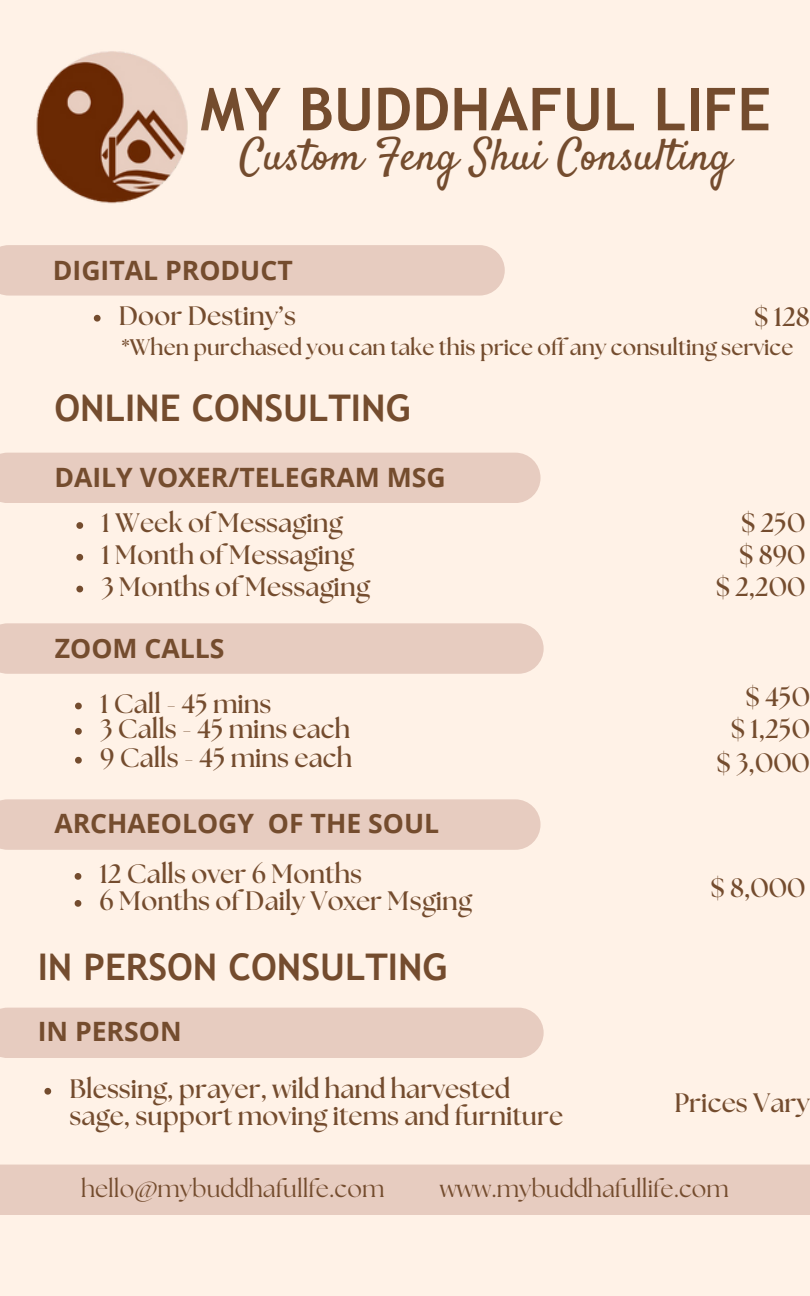
<style>
.page{position:relative;width:810px;height:1296px;background:#fff2e7}
.page>*{position:absolute;margin:0;border:0;box-sizing:border-box;transform-origin:0 0}
.t1{font:700 59.18px "Trebuchet MS";color:#744c2e}
.t2{font:44.1px "Satisfy";color:#744c2e}
.t3{font:700 36.68px "Trebuchet MS";color:#744c2e}
.t4{font:700 26.55px/27px "The Seasons";color:#744c2e}
.t5{font:700 26.55px "Open Sans";color:#744c2e}
.t6{font:24.3px "The Seasons";color:#744c2e}
.t7{font:700 22.5px "The Seasons";color:#744c2e}
</style>
<div class="page">
<div style="left:0;top:1165px;width:810px;height:50px;background:#e7ccc0"></div>
<div style="left:0;top:799px;width:541px;height:51px;background:#e7ccc0"></div>
<svg style="left:75px;top:873px;width:6px;height:7px"></svg>
<svg style="left:75px;top:900px;width:6px;height:7px"></svg>
<div style="left:0;top:453px;width:541px;height:50px;background:#e7ccc0"></div>
<svg style="left:76px;top:522px;width:7px;height:7px"></svg>
<svg style="left:76px;top:554px;width:7px;height:7px"></svg>
<svg style="left:76px;top:586px;width:7px;height:6px"></svg>
<div style="left:0;top:1008px;width:544px;height:50px;background:#e7ccc0"></div>
<svg style="left:44px;top:1088px;width:7px;height:7px"></svg>
<img style="left:36px;top:51px;width:152px;height:153px">
<div style="left:0;top:623px;width:544px;height:51px;background:#e7ccc0"></div>
<svg style="left:75px;top:703px;width:7px;height:6px"></svg>
<svg style="left:75px;top:728px;width:7px;height:7px"></svg>
<svg style="left:75px;top:757px;width:7px;height:7px"></svg>
<div style="left:0;top:245px;width:505px;height:51px;background:#e7ccc0"></div>
<svg style="left:94px;top:315px;width:7px;height:7px"></svg>
<p class="t1" style="left:200px;top:75px;width:572px">MY BUDDHAFUL LIFE</p>
<p class="t2" style="left:240px;top:128px;width:493px">Custom Feng Shui Consulting</p>
<p class="t5" style="left:53px;top:251px;width:241px">DIGITAL PRODUCT</p>
<p class="t4" style="left:119px;top:303px;width:179px">Door Destiny’s</p>
<p class="t4" style="left:754px;top:305px;width:57px">$ 128</p>
<p class="t7" style="left:122px;top:337px;width:673px">*When purchased you can take this price off any consulting service</p>
<p class="t3" style="left:54px;top:387px;width:357px">ONLINE CONSULTING</p>
<p class="t5" style="left:54px;top:459px;width:393px">DAILY VOXER/TELEGRAM MSG</p>
<h3 class="t4" style="left:101px;top:511px;width:243px">1 Week of Messaging</h3>
<p class="t4" style="left:741px;top:511px;width:66px">$ 250</p>
<p class="t4" style="left:739px;top:543px;width:68px">$ 890</p>
<p class="t4" style="left:716px;top:574px;width:91px">$ 2,200</p>
<p class="t4" style="left:101px;top:543px;width:254px">1 Month of Messaging</p>
<p class="t4" style="left:101px;top:574px;width:270px">3 Months of Messaging</p>
<p class="t5" style="left:55px;top:629px;width:171px">ZOOM CALLS</p>
<p class="t4" style="left:100px;top:691px;width:173px">1 Call - 45 mins</p>
<p class="t4" style="left:746px;top:684px;width:66px">$ 450</p>
<p class="t4" style="left:100px;top:717px;width:252px">3 Calls - 45 mins each</p>
<p class="t4" style="left:731px;top:717px;width:81px">$ 1,250</p>
<h3 class="t4" style="left:100px;top:746px;width:254px">9 Calls - 45 mins each</h3>
<p class="t4" style="left:717px;top:751px;width:95px">$ 3,000</p>
<h2 class="t5" style="left:54px;top:805px;width:386px">ARCHAEOLOGY OF THE SOUL</h2>
<p class="t4" style="left:100px;top:862px;width:264px">12 Calls over 6 Months</p>
<p class="t4" style="left:100px;top:889px;width:374px">6 Months of Daily Voxer Msging</p>
<p class="t3" style="left:38px;top:945px;width:411px">IN PERSON CONSULTING</p>
<p class="t5" style="left:38px;top:1013px;width:145px">IN PERSON</p>
<p class="t4" style="left:69px;top:1077px;width:495px">Blessing, prayer, wild hand harvested sage, support moving items and furniture</p>
<p class="t4" style="left:710px;top:876px;width:97px">$ 8,000</p>
<p class="t4" style="left:674px;top:1090px;width:137px">Prices Vary</p>
<p class="t6" style="left:81px;top:1178px;width:305px">hello@mybuddhafullfe.com</p>
<h1 class="t6" style="left:440px;top:1178px;width:291px">www.mybuddhafullife.com</h1>
</div>
